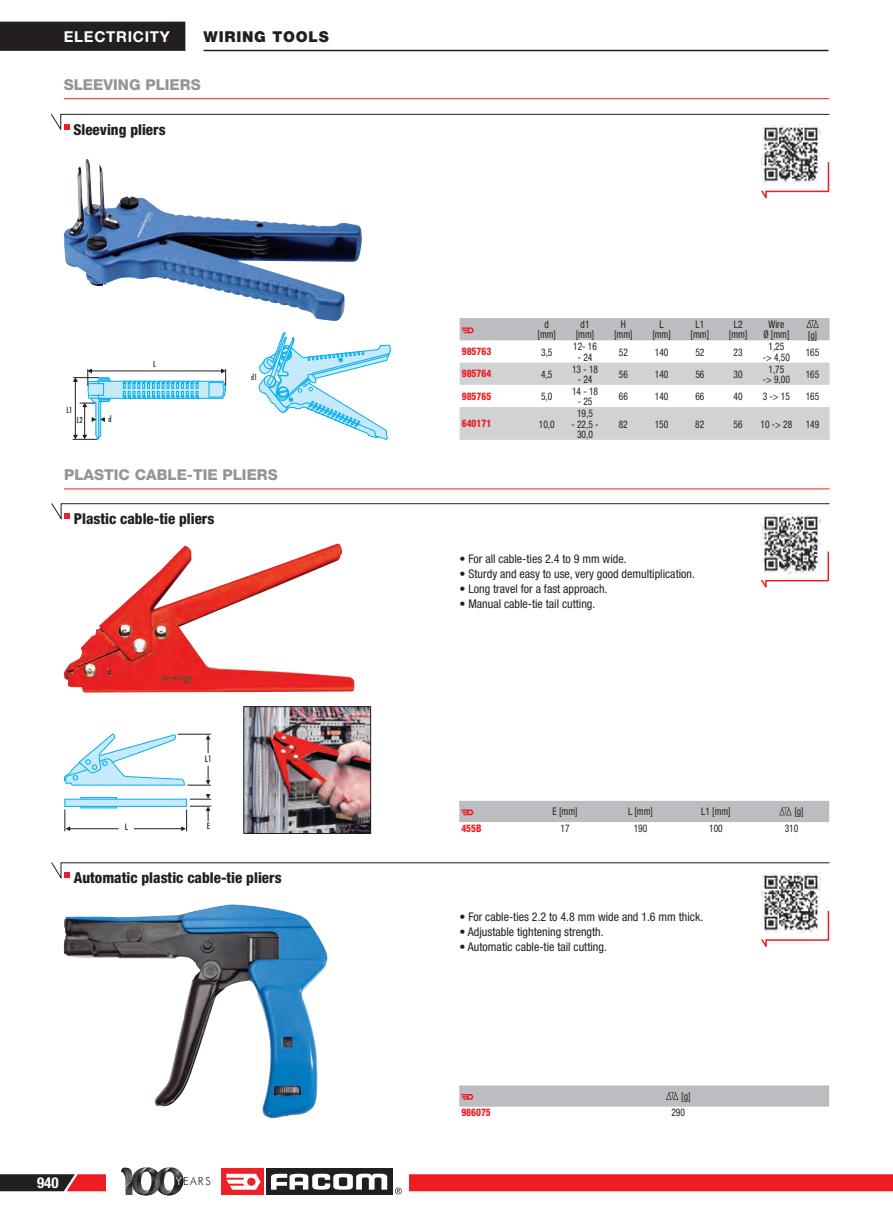
<style>
.page{position:relative;width:893px;height:1212px;background:#fff}
.page>*{position:absolute;margin:0;border:0;box-sizing:border-box;transform-origin:0 0}
.t1{font:800 condensed 15px "Helvetica Neue LT Std";color:#231f20}
.t2{font:800 15px "Helvetica Neue LT Std";color:#939598}
.t3{font:700 15px "Helvetica Neue LT Std";letter-spacing:.05em;color:#fff}
.t4{font:900 15px "Helvetica Neue LT Std";letter-spacing:.05em;color:#231f20}
.t5{font:700 condensed 15px "Helvetica Neue LT Std";color:#fff}
.t6{font:condensed 12px "Helvetica Neue LT Std";color:#231f20}
.t7{font:300 11.1px "Futura BT";letter-spacing:.11em;color:#231f20}
.t8{font:condensed 10.5px/10.5px "Helvetica Neue LT Std";color:#231f20;text-align:center;scale:.9 1}
.t9{font:800 condensed 10.5px/22.2px "Helvetica Neue LT Std";color:#ee1d23;text-align:justify;scale:.9 1}
.t10{font:500 condensed 9px "Futura BT";color:#231f20}
.t11{font:condensed 8.1px "Futura";color:#231f20}
.t12{font:condensed 7.65px "Futura";color:#231f20}
.s1{color:#fff}
</style>
<div class="page">
<hr style="left:64px;top:98px;width:765px;height:1px;background:#ee1d23">
<svg style="left:761px;top:162px;width:69px;height:37px"></svg>
<svg style="left:51px;top:113px;width:779px;height:17px"></svg>
<svg style="left:73px;top:369px;width:154px;height:71px"></svg>
<svg style="left:258px;top:332px;width:133px;height:107px"></svg>
<img style="left:64px;top:159px;width:281px;height:162px">
<svg style="left:460px;top:363px;width:370px;height:77px"></svg>
<hr style="left:64px;top:488px;width:766px;height:1px;background:#ee1d23">
<svg style="left:761px;top:551px;width:69px;height:37px"></svg>
<svg style="left:51px;top:503px;width:779px;height:16px"></svg>
<div style="left:81px;top:797px;width:36px;height:11px;border:1px solid #00aeef"></div>
<div style="left:65px;top:799px;width:122px;height:7px;background:#c6eafa"></div>
<svg style="left:65px;top:809px;width:5px;height:22px"></svg>
<hr style="left:69px;top:828px;width:50px;height:1px;background:#231f20">
<hr style="left:134px;top:828px;width:49px;height:1px;background:#231f20">
<svg style="left:64px;top:734px;width:147px;height:52px"></svg>
<svg style="left:190px;top:794px;width:21px;height:6px"></svg>
<svg style="left:181px;top:806px;width:30px;height:25px"></svg>
<img style="left:64px;top:543px;width:290px;height:150px">
<img style="left:245px;top:708px;width:124px;height:124px">
<div style="left:243px;top:706px;width:128px;height:128px;border:1px solid #231f20"></div>
<svg style="left:761px;top:910px;width:69px;height:37px"></svg>
<svg style="left:51px;top:862px;width:779px;height:17px"></svg>
<img style="left:64px;top:905px;width:264px;height:213px">
<svg style="left:0;top:1167px;width:893px;height:28px"></svg>
<div style="left:0;top:22px;width:185px;height:29px;background:#231f20"></div>
<hr style="left:204px;top:50px;width:624px;height:1px;background:#231f20">
<img style="left:761px;top:124px;width:60px;height:60px">
<img style="left:761px;top:513px;width:60px;height:60px">
<img style="left:761px;top:873px;width:60px;height:59px">
<div style="left:460px;top:318px;width:370px;height:22px;background:#bcbdc0"></div>
<div style="left:459px;top:801px;width:370px;height:21px;background:#bcbdc0"></div>
<svg style="left:459px;top:1085px;width:370px;height:22px;background:#bebdc0"></svg>
<p class="t3" style="left:64px;top:27px;width:108px">ELECTRICITY</p>
<p class="t4" style="left:204px;top:27px;width:127px">WIRING TOOLS</p>
<p class="t2" style="left:64px;top:76px;width:138px">SLEEVING PLIERS</p>
<p class="t1" style="left:73px;top:120px;width:94px">Sleeving pliers</p>
<p class="t11" style="left:66px;top:404px;width:7px">L1</p>
<p class="t11" style="left:77px;top:415px;width:7px">L2</p>
<p class="t11" style="left:109px;top:414px;width:5px">d</p>
<p class="t11" style="left:153px;top:359px;width:4px">L</p>
<p class="t12" style="left:251px;top:372px;width:8px">d1</p>
<p class="t2" style="left:64px;top:466px;width:215px">PLASTIC CABLE-TIE PLIERS</p>
<p class="t1" style="left:74px;top:510px;width:142px">Plastic cable-tie pliers</p>
<p class="t10" style="left:205px;top:753px;width:8px">L1</p>
<p class="t9" style="left:462px;top:340px;width:34px">985763<br>985764<br>985765</p>
<p class="t9" style="left:462px;top:412px;width:34px">640171</p>
<p class="t8" style="left:538px;top:319px;width:22px">d [mm]</p>
<p class="t8" style="left:576px;top:319px;width:22px">d1 [mm]</p>
<p class="t8" style="left:614px;top:319px;width:22px">H [mm]</p>
<p class="t8" style="left:652px;top:319px;width:22px">L [mm]</p>
<p class="t8" style="left:691px;top:319px;width:22px">L1 [mm]</p>
<p class="t8" style="left:729px;top:319px;width:22px">L2 [mm]</p>
<p class="t8" style="left:763px;top:319px;width:30px">Wire<br>Ø [mm]</p>
<p class="t8" style="left:808px;top:329px;width:12px">[g]</p>
<p class="t8" style="left:541px;top:346px;width:14px">3,5</p>
<p class="t8" style="left:573px;top:341px;width:28px">12- 16</p>
<p class="t8" style="left:578px;top:352px;width:18px">- 24</p>
<p class="t8" style="left:619px;top:346px;width:12px">52</p>
<p class="t8" style="left:655px;top:346px;width:17px">140</p>
<p class="t8" style="left:695px;top:346px;width:12px">52</p>
<p class="t8" style="left:734px;top:346px;width:12px">23</p>
<p class="t8" style="left:763px;top:341px;width:32px">1,25 -&gt; 4,50</p>
<p class="t8" style="left:806px;top:346px;width:17px">165</p>
<p class="t8" style="left:541px;top:369px;width:14px">4,5</p>
<p class="t8" style="left:541px;top:391px;width:14px">5,0</p>
<p class="t8" style="left:539px;top:418px;width:19px">10,0</p>
<p class="t8" style="left:572px;top:363px;width:30px">13 - 18</p>
<p class="t8" style="left:578px;top:374px;width:18px">- 24</p>
<p class="t8" style="left:572px;top:386px;width:30px">14 - 18</p>
<p class="t8" style="left:578px;top:396px;width:18px">- 25</p>
<p class="t8" style="left:619px;top:369px;width:12px">56</p>
<p class="t8" style="left:655px;top:369px;width:17px">140</p>
<p class="t8" style="left:695px;top:369px;width:12px">56</p>
<p class="t8" style="left:734px;top:369px;width:12px">30</p>
<p class="t8" style="left:763px;top:363px;width:32px">1,75 -&gt; 9,00</p>
<p class="t8" style="left:806px;top:369px;width:17px">165</p>
<p class="t8" style="left:619px;top:391px;width:12px">66</p>
<p class="t8" style="left:655px;top:391px;width:17px">140</p>
<p class="t8" style="left:695px;top:391px;width:12px">66</p>
<p class="t8" style="left:734px;top:391px;width:12px">40</p>
<p class="t8" style="left:763px;top:391px;width:32px">3 -&gt; 15</p>
<p class="t8" style="left:806px;top:391px;width:17px">165</p>
<p class="t8" style="left:577px;top:408px;width:19px">19,5</p>
<p class="t8" style="left:571px;top:418px;width:32px">- 22,5 -<br>30,0</p>
<p class="t8" style="left:619px;top:418px;width:12px">82</p>
<p class="t8" style="left:655px;top:418px;width:17px">150</p>
<p class="t8" style="left:695px;top:418px;width:12px">82</p>
<p class="t8" style="left:734px;top:418px;width:12px">56</p>
<p class="t8" style="left:760px;top:418px;width:37px">10 -&gt; 28</p>
<p class="t8" style="left:806px;top:418px;width:17px">149</p>
<p class="t6" style="left:460px;top:551px;width:168px">• For all cable-ties 2.4 to 9 mm wide.</p>
<p class="t6" style="left:460px;top:566px;width:237px">• Sturdy and easy to use, very good demultiplication.</p>
<p class="t6" style="left:460px;top:581px;width:149px">• Long travel for a fast approach.</p>
<p class="t6" style="left:460px;top:596px;width:137px">• Manual cable-tie tail cutting.</p>
<p class="t10" style="left:125px;top:821px;width:5px">L</p>
<p class="t10" style="left:207px;top:820px;width:5px">E</p>
<p class="t9" style="left:461px;top:817px;width:24px">455B</p>
<p class="t1" style="left:74px;top:869px;width:209px">Automatic plastic cable-tie pliers</p>
<p class="t8" style="left:552px;top:806px;width:29px">E [mm]</p>
<p class="t8" style="left:628px;top:806px;width:29px">L [mm]</p>
<p class="t8" style="left:701px;top:806px;width:34px">L1 [mm]</p>
<p class="t8" style="left:794px;top:806px;width:12px">[g]</p>
<p class="t8" style="left:560px;top:823px;width:12px">17</p>
<p class="t8" style="left:634px;top:823px;width:17px">190</p>
<p class="t8" style="left:709px;top:823px;width:17px">100</p>
<p class="t8" style="left:785px;top:823px;width:17px">310</p>
<p class="t6" style="left:460px;top:910px;width:245px">• For cable-ties 2.2 to 4.8 mm wide and 1.6 mm thick.</p>
<p class="t6" style="left:460px;top:925px;width:146px">• Adjustable tightening strength.</p>
<p class="t6" style="left:460px;top:940px;width:149px">• Automatic cable-tie tail cutting.</p>
<p class="t5" style="left:37px;top:1174px;width:23px">940</p>
<p class="t7" style="left:176px;top:1175px;width:37px"><span class="s1">Y</span>EARS</p>
<p class="t9" style="left:461px;top:1101px;width:34px">986075</p>
<p class="t8" style="left:671px;top:1088px;width:23px;line-height:16.4px;text-align:left;text-indent:10px">[g]<br>290</p>
</div>
